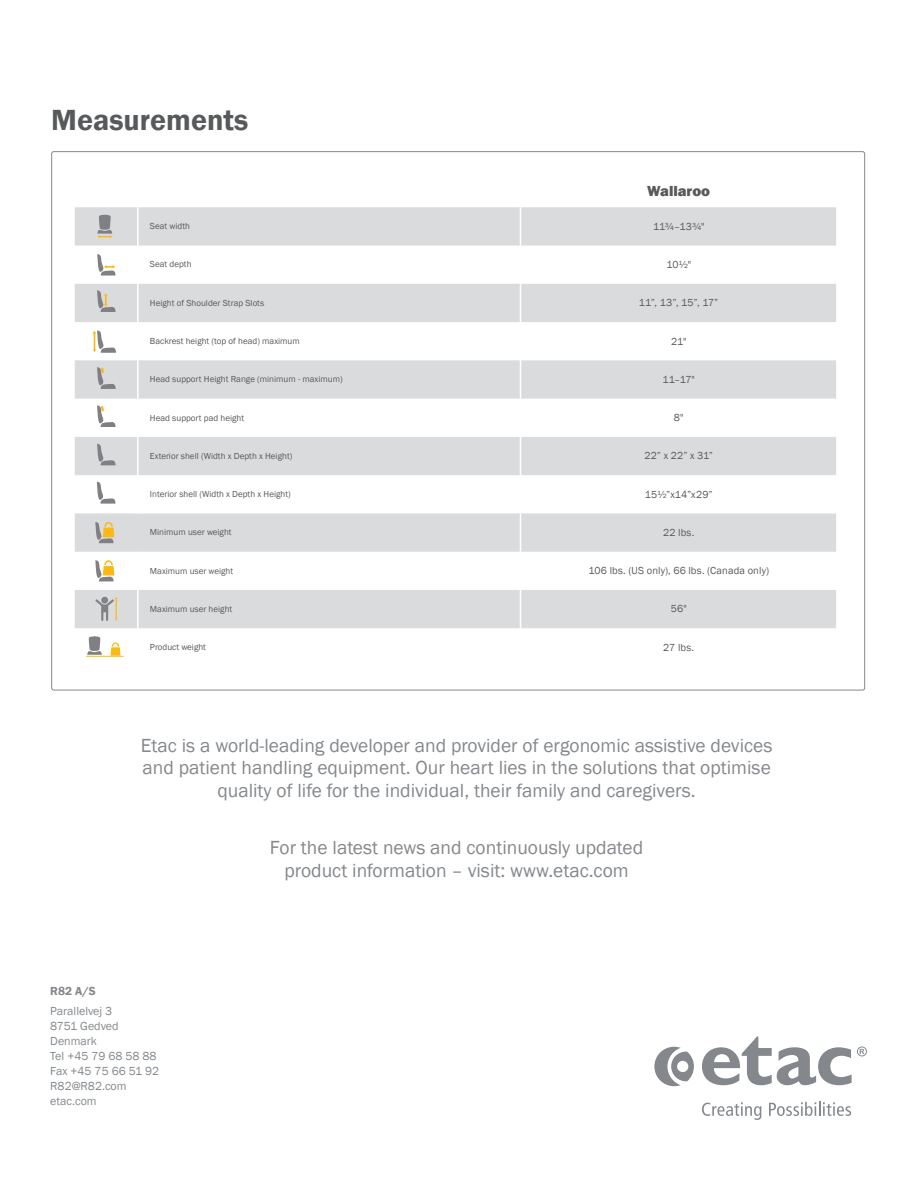
<style>
.page{position:relative;width:918px;height:1188px;background:#fff}
.page>*{position:absolute;margin:0;border:0;box-sizing:border-box;transform-origin:0 0}
.t1{font:600 30px "Franklin Gothic";color:#58595b}
.t2{font:19.5px/22.5px "Franklin Gothic";color:#84888c;text-align:center}
.t3{font:800 15px "Franklin Gothic";color:#58595b}
.t4{font:12px/15px "Franklin Gothic";color:#84888c}
.t5{font:600 12px "Franklin Gothic";color:#84888c}
.t6{font:10.5px "Franklin Gothic";letter-spacing:.01em;color:#58595b}
.t7{font:9px "Franklin Gothic";color:#58595b}
</style>
<div class="page">
<svg style="left:702px;top:1037px;width:165px;height:48px"></svg>
<svg style="left:654px;top:1047px;width:40px;height:39px"></svg>
<svg style="left:702px;top:1102px;width:59px;height:18px"></svg>
<svg style="left:769px;top:1102px;width:82px;height:14px"></svg>
<svg style="left:75px;top:207px;width:761px;height:421px;fill:#d9dbdd"></svg>
<hr style="left:520px;top:207px;width:1px;height:39px;background:#fff">
<hr style="left:137px;top:246px;width:2px;height:38px;background:#fff">
<hr style="left:520px;top:246px;width:1px;height:38px;background:#fff">
<hr style="left:520px;top:284px;width:1px;height:38px;background:#fff">
<hr style="left:520px;top:322px;width:1px;height:38px;background:#fff">
<hr style="left:520px;top:360px;width:1px;height:39px;background:#fff">
<hr style="left:520px;top:399px;width:1px;height:38px;background:#fff">
<hr style="left:520px;top:437px;width:1px;height:38px;background:#fff">
<hr style="left:520px;top:475px;width:1px;height:38px;background:#fff">
<hr style="left:520px;top:513px;width:1px;height:39px;background:#fff">
<hr style="left:520px;top:552px;width:1px;height:38px;background:#fff">
<hr style="left:520px;top:590px;width:1px;height:38px;background:#fff">
<hr style="left:137px;top:284px;width:2px;height:38px;background:#fff">
<hr style="left:137px;top:207px;width:2px;height:39px;background:#fff">
<hr style="left:137px;top:360px;width:2px;height:39px;background:#fff">
<hr style="left:137px;top:399px;width:2px;height:38px;background:#fff">
<hr style="left:137px;top:437px;width:2px;height:38px;background:#fff">
<hr style="left:137px;top:475px;width:2px;height:38px;background:#fff">
<hr style="left:137px;top:552px;width:2px;height:38px;background:#fff">
<hr style="left:137px;top:590px;width:2px;height:38px;background:#fff">
<svg style="left:97px;top:215px;width:15px;height:23px"></svg>
<svg style="left:97px;top:254px;width:19px;height:21px"></svg>
<svg style="left:97px;top:290px;width:19px;height:22px"></svg>
<svg style="left:93px;top:330px;width:23px;height:23px"></svg>
<svg style="left:97px;top:367px;width:19px;height:22px"></svg>
<svg style="left:97px;top:405px;width:19px;height:22px"></svg>
<svg style="left:97px;top:444px;width:19px;height:21px"></svg>
<svg style="left:97px;top:482px;width:19px;height:21px"></svg>
<svg style="left:95px;top:522px;width:19px;height:21px"></svg>
<svg style="left:95px;top:560px;width:19px;height:21px"></svg>
<svg style="left:95px;top:597px;width:23px;height:24px"></svg>
<svg style="left:87px;top:636px;width:15px;height:19px"></svg>
<svg style="left:111px;top:642px;width:10px;height:14px"></svg>
<hr style="left:86px;top:656px;width:38px;height:1px;background:#fdb913">
<h1 class="t1" style="left:51px;top:101px;width:199px">Measurements</h1>
<h3 class="t3" style="left:647px;top:181px;width:65px">Wallaroo</h3>
<p class="t7" style="left:150px;top:221px;width:42px">Seat width</p>
<p class="t6" style="left:653px;top:220px;width:53px">11¾–13¾"</p>
<p class="t7" style="left:150px;top:259px;width:43px">Seat depth</p>
<p class="t6" style="left:666px;top:258px;width:26px">10½"</p>
<p class="t7" style="left:150px;top:297px;width:116px">Height of Shoulder Strap Slots</p>
<p class="t6" style="left:639px;top:296px;width:81px">11”, 13”, 15”, 17”</p>
<p class="t7" style="left:150px;top:335px;width:151px">Backrest height (top of head) maximum</p>
<p class="t6" style="left:671px;top:335px;width:17px">21"</p>
<p class="t7" style="left:150px;top:374px;width:194px">Head support Height Range (minimum - maximum)</p>
<p class="t6" style="left:663px;top:373px;width:34px">11–17"</p>
<p class="t7" style="left:150px;top:412px;width:96px">Head support pad height</p>
<p class="t6" style="left:674px;top:411px;width:11px">8"</p>
<p class="t7" style="left:150px;top:450px;width:144px">Exterior shell (Width x Depth x Height)</p>
<p class="t6" style="left:644px;top:449px;width:70px">22” x 22” x 31”</p>
<p class="t7" style="left:150px;top:488px;width:142px">Interior shell (Width x Depth x Height)</p>
<p class="t6" style="left:645px;top:488px;width:70px">15½”x14”x29”</p>
<p class="t7" style="left:150px;top:527px;width:83px">Minimum user weight</p>
<p class="t6" style="left:663px;top:526px;width:33px">22 lbs.</p>
<p class="t7" style="left:150px;top:565px;width:85px">Maximum user weight</p>
<p class="t6" style="left:588px;top:564px;width:182px">106 lbs. (US only), 66 lbs. (Canada only)</p>
<p class="t7" style="left:150px;top:603px;width:84px">Maximum user height</p>
<p class="t6" style="left:671px;top:602px;width:17px">56"</p>
<p class="t7" style="left:150px;top:642px;width:58px">Product weight</p>
<p class="t6" style="left:663px;top:641px;width:32px">27 lbs.</p>
<h2 class="t2" style="left:141px;top:734px;width:633px">Etac is a world-leading developer and provider of ergonomic assistive devices and patient handling equipment. Our heart lies in the solutions that optimise quality of life for the individual, their family and caregivers.</h2>
<h3 class="t5" style="left:50px;top:983px;width:47px">R82 A/S</h3>
<h3 class="t4" style="left:50px;top:1004px;width:110px">Parallelvej 3<br>8751 Gedved<br>Denmark<br>Tel +45 79 68 58 88<br>Fax +45 75 66 51 92<br>R82@R82.com etac.com</h3>
<h2 class="t2" style="left:270px;top:837px;width:375px">For the latest news and continuously updated product information – visit: www.etac.com</h2>
</div>
